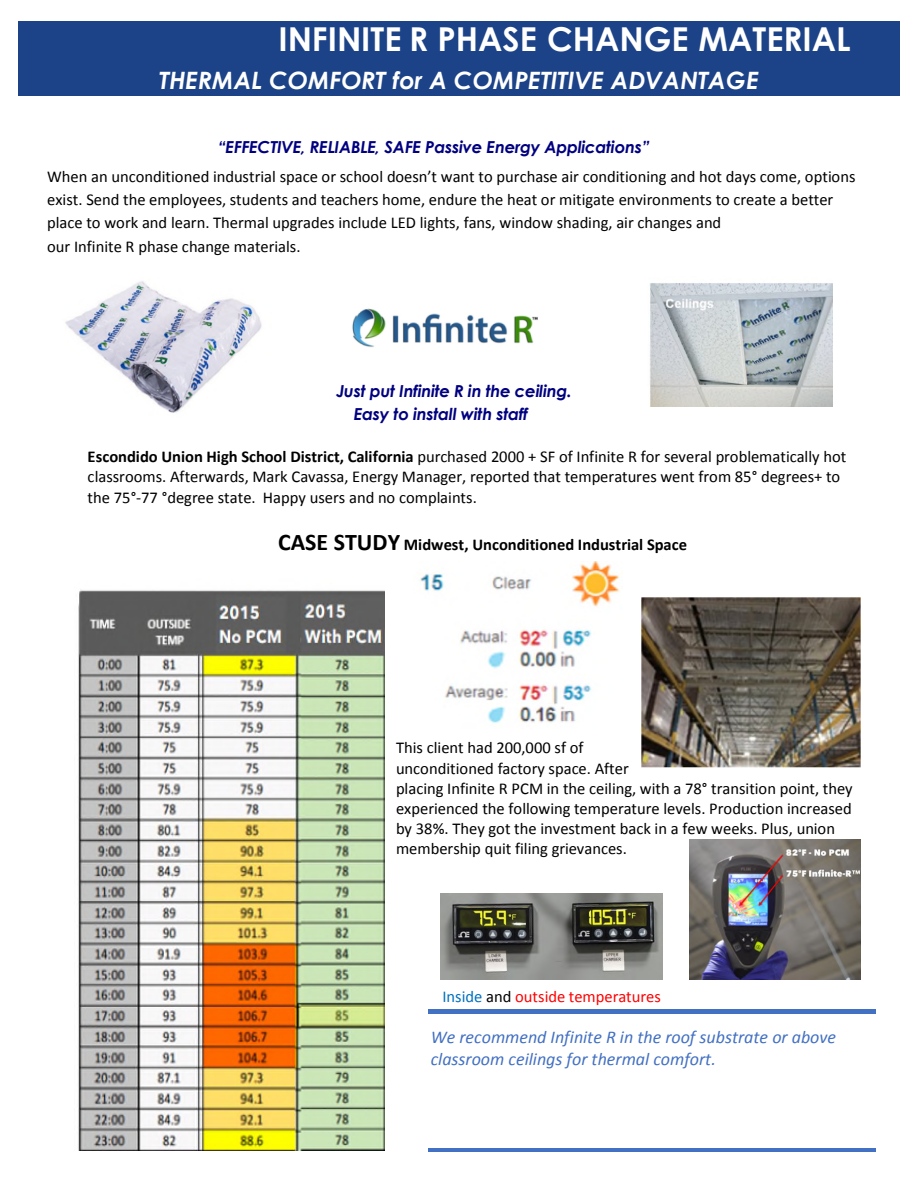
<style>
.page{position:relative;width:918px;height:1188px;background:#fff}
.page>*{position:absolute;margin:0;border:0;box-sizing:border-box;transform-origin:0 0}
.t1{font:700 33px "Century Gothic";color:#fff}
.t2{font:italic 700 24px "Century Gothic";letter-spacing:.005em;color:#fff}
.t3{font:italic 18px/22.2px "Calibri";color:#4270c2}
.t4{font:16.5px/20.1px "Calibri";color:#000}
.t5{font:italic 700 16.5px/23.2px "Century Gothic";letter-spacing:-.015em;color:#000080}
.t6{font:700 16.5px "Calibri";letter-spacing:-.005em;color:#000}
.t7{font:16.5px "Calibri";color:#f00}
.s1{font-weight:700}
.s2{font-size:24px}
.s3{color:#0070bf}
.s4{color:#000}
</style>
<div class="page">
<div style="left:18px;top:22px;width:882px;height:37px;background:#1c4287"></div>
<div style="left:18px;top:59px;width:882px;height:37px;background:#1c4287"></div>
<img style="left:65px;top:281px;width:197px;height:132px">
<img style="left:650px;top:283px;width:182px;height:123px">
<img style="left:352px;top:308px;width:186px;height:39px">
<img style="left:690px;top:840px;width:170px;height:140px">
<img style="left:441px;top:894px;width:222px;height:86px">
<div style="left:429px;top:1009px;width:447px;height:5px;background:#4270c2"></div>
<hr style="left:429px;top:1148px;width:447px;height:4px;background:#4270c2">
<img style="left:420px;top:562px;width:202px;height:161px">
<img style="left:642px;top:597px;width:218px;height:171px">
<img style="left:78px;top:590px;width:306px;height:560px">
<h1 class="t1" style="left:279px;top:19px;width:574px">INFINITE R PHASE CHANGE MATERIAL</h1>
<h2 class="t2" style="left:159px;top:64px;width:601px">THERMAL COMFORT for A COMPETITIVE ADVANTAGE</h2>
<p class="t5" style="left:218px;top:135px;width:433px">“EFFECTIVE, RELIABLE, SAFE Passive Energy Applications”</p>
<p class="t4" style="left:47px;top:165px;width:810px;line-height:23.1px">When an unconditioned industrial space or school doesn’t want to purchase air conditioning and hot days come, options exist. Send the employees, students and teachers home, endure the heat or mitigate environments to create a better place to work and learn. Thermal upgrades include LED lights, fans, window shading, air changes and<br>our Infinite R phase change materials.</p>
<p class="t5" style="left:354px;top:379px;width:219px;text-indent:-17px">Just put Infinite R in the ceiling.<br>Easy to install with staff</p>
<p class="t4" style="left:88px;top:447px;width:760px"><span class="s1">Escondido Union High School District, California</span> purchased 2000 + SF of Infinite R for several problematically hot classrooms. Afterwards, Mark Cavassa, Energy Manager, reported that temperatures went from 85° degrees+ to the 75°-77 °degree state. Happy users and no complaints.</p>
<p class="t6" style="left:278px;top:534px;width:411px"><span class="s2">CASE STUDY</span> Midwest, Unconditioned Industrial Space</p>
<p class="t4" style="left:396px;top:738px;width:458px">This client had 200,000 sf of<br>unconditioned factory space. After<br>placing Infinite R PCM in the ceiling, with a 78° transition point, they experienced the following temperature levels. Production increased by 38%. They got the investment back in a few weeks. Plus, union membership quit filing grievances.</p>
<p class="t7" style="left:442px;top:987px;width:220px"><span class="s3">Inside</span> <span class="s4">and</span> outside temperatures</p>
<p class="t3" style="left:431px;top:1026px;width:407px">We recommend Infinite R in the roof substrate or above classroom ceilings for thermal comfort.</p>
</div>
